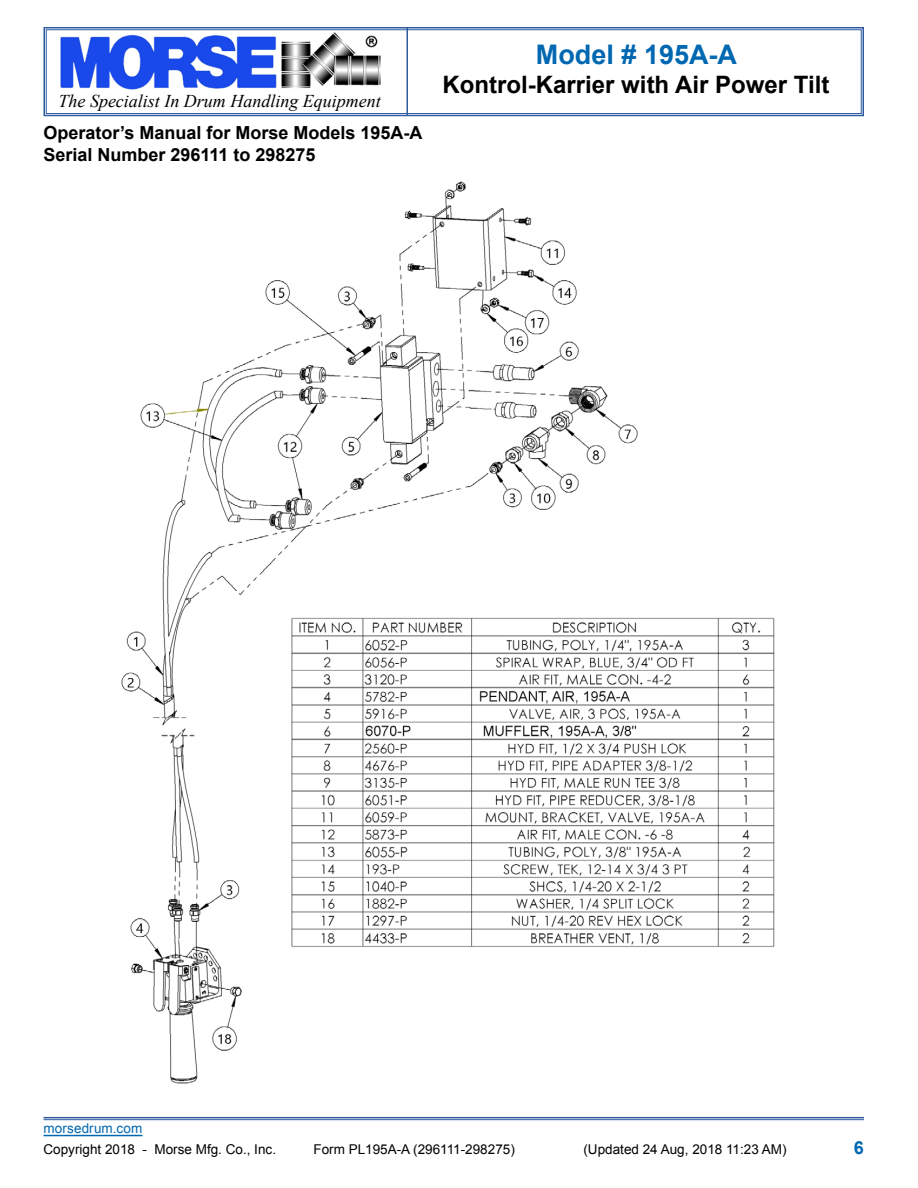
<style>
.page{position:relative;width:918px;height:1188px;background:#fff}
.page>*{position:absolute;margin:0;border:0;box-sizing:border-box;transform-origin:0 0}
.t1{font:700 27px "Arial";color:#0067b1}
.t2{font:700 24px "Arial";color:#000}
.t3{font:700 18px/21.6px "Arial";color:#000}
.t4{font:italic 18px "Times New Roman";color:#000}
.t5{font:700 18px "Arial";color:#0067b1}
.t6{font:13.5px "Arial";color:#000}
.t7{font:13.5px "Arial";letter-spacing:.01em;color:#0067b1}
</style>
<div class="page">
<svg style="left:43px;top:27px;width:821px;height:90px"></svg>
<div style="left:46px;top:29px;width:816px;height:85px;border:1px solid #2f5a9f"></div>
<hr style="left:406px;top:28px;width:2px;height:88px;background:#2f5a9f">
<hr style="left:44px;top:1135px;width:98px;height:1px;background:#0067b1">
<hr style="left:43px;top:1117px;width:821px;height:1px;background:#2f5a9f">
<hr style="left:43px;top:1119px;width:821px;height:1px;background:#2f5a9f">
<img style="left:121px;top:181px;width:654px;height:903px">
<h3 class="t4" style="left:58px;top:89px;width:324px">The Specialist In Drum Handling Equipment</h3>
<h3 class="t3" style="left:44px;top:122px;width:381px">Operator’s Manual for Morse Models 195A-A<br>Serial Number 296111 to 298275</h3>
<h1 class="t1" style="left:536px;top:36px;width:203px">Model # 195A-A</h1>
<h2 class="t2" style="left:443px;top:68px;width:388px">Kontrol-Karrier with Air Power Tilt</h2>
<p class="t7" style="left:44px;top:1119px;width:100px">morsedrum.com</p>
<p class="t6" style="left:44px;top:1141px;width:234px">Copyright 2018 - Morse Mfg. Co., Inc.</p>
<p class="t6" style="left:314px;top:1141px;width:203px">Form PL195A-A (296111-298275)</p>
<p class="t6" style="left:584px;top:1141px;width:205px">(Updated 24 Aug, 2018 11:23 AM)</p>
<h3 class="t5" style="left:854px;top:1136px;width:12px">6</h3>
</div>
